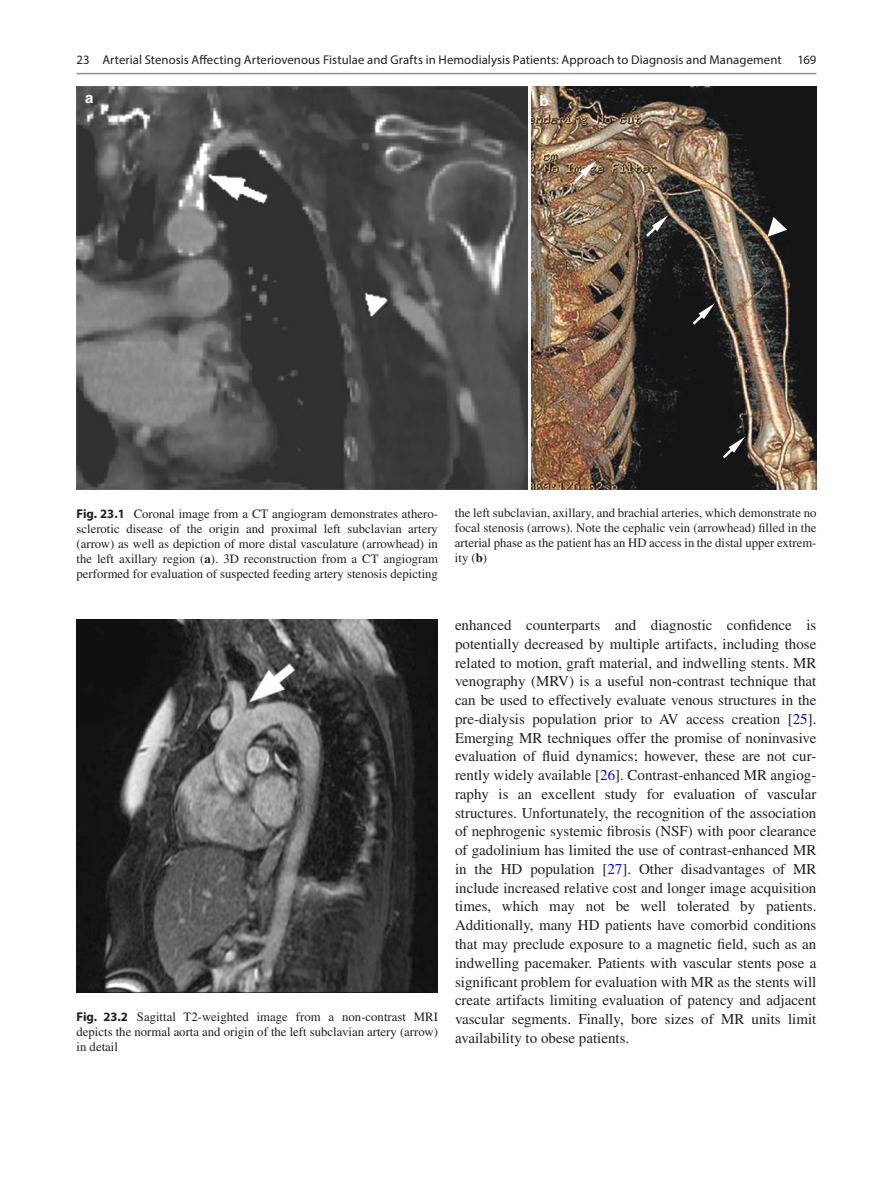
<style>
.page{position:relative;width:893px;height:1187px;background:#fff}
.page>*{position:absolute;margin:0;border:0;box-sizing:border-box;transform-origin:0 0}
.t1{font:15px/18.8px "Times LT Std";color:#231f20;text-align:justify}
.t2{font:700 15px "Helvetica";color:#fff}
.t3{font:12.75px/15px "Times LT Std";color:#231f20;text-align:justify}
.t4{font:12.75px "Myriad Pro Regular 3";letter-spacing:.005em;color:#231f20}
.t5{font:12.75px "Myriad Pro";color:#231f20}
.s1{font-family:"Myriad Pro";font-weight:700}
.s2{font-weight:700}
.s3{color:#00f}
</style>
<div class="page">
<img style="left:77px;top:87px;width:451px;height:402px">
<img style="left:532px;top:87px;width:284px;height:402px">
<svg style="left:209px;top:176px;width:57px;height:26px"></svg>
<svg style="left:366px;top:294px;width:21px;height:22px"></svg>
<svg style="left:646px;top:215px;width:22px;height:22px"></svg>
<svg style="left:693px;top:303px;width:22px;height:21px"></svg>
<svg style="left:723px;top:437px;width:22px;height:21px"></svg>
<svg style="left:574px;top:161px;width:22px;height:21px"></svg>
<svg style="left:767px;top:217px;width:20px;height:20px"></svg>
<img style="left:77px;top:619px;width:361px;height:373px">
<hr style="left:77px;top:73px;width:739px;height:1px;background:#939598">
<p class="t4" style="left:77px;top:52px;width:707px">23 Arterial Stenosis Affecting Arteriovenous Fistulae and Grafts in Hemodialysis Patients: Approach to Diagnosis and Management</p>
<p class="t2" style="left:85px;top:89px;width:10px">a</p>
<p class="t2" style="left:539px;top:92px;width:11px">b</p>
<p class="t5" style="left:797px;top:52px;width:21px">169</p>
<p class="t3" style="left:77px;top:506px;width:363px"><span class="s1">Fig. 23.1</span> Coronal image from a CT angiogram demonstrates athero&shy;sclerotic disease of the origin and proximal left subclavian artery (arrow) as well as depiction of more distal vasculature (arrowhead) in the left axillary region (<span class="s2">a</span>). 3D reconstruction from a CT angiogram performed for evaluation of suspected feeding artery stenosis depicting</p>
<p class="t3" style="left:455px;top:505px;width:363px">the left subclavian, axillary, and brachial arteries, which demonstrate no focal stenosis (arrows). Note the cephalic vein (arrowhead) filled in the arterial phase as the patient has an HD access in the distal upper extrem&shy;ity (<span class="s2">b</span>)</p>
<p class="t3" style="left:77px;top:1009px;width:363px"><span class="s1">Fig. 23.2</span> Sagittal T2-weighted image from a non-contrast MRI depicts the normal aorta and origin of the left subclavian artery (arrow) in detail</p>
<p class="t1" style="left:455px;top:615px;width:363px">enhanced counterparts and diagnostic confidence is potentially decreased by multiple artifacts, including those related to motion, graft material, and indwelling stents. MR venography (MRV) is a useful non-contrast technique that can be used to effectively evaluate venous structures in the pre-dialysis population prior to AV access creation [<span class="s3">25</span>].<br>Emerging MR techniques offer the promise of noninvasive evaluation of fluid dynamics; however, these are not cur&shy;rently widely available [<span class="s3">26</span>]. Contrast-enhanced MR angiog&shy;raphy is an excellent study for evaluation of vascular structures. Unfortunately, the recognition of the association of nephrogenic systemic fibrosis (NSF) with poor clearance of gadolinium has limited the use of contrast-enhanced MR in the HD population [<span class="s3">27</span>]. Other disadvantages of MR include increased relative cost and longer image acquisition times, which may not be well tolerated by patients.<br>Additionally, many HD patients have comorbid conditions that may preclude exposure to a magnetic field, such as an indwelling pacemaker. Patients with vascular stents pose a significant problem for evaluation with MR as the stents will create artifacts limiting evaluation of patency and adjacent vascular segments. Finally, bore sizes of MR units limit availability to obese patients.</p>
</div>
